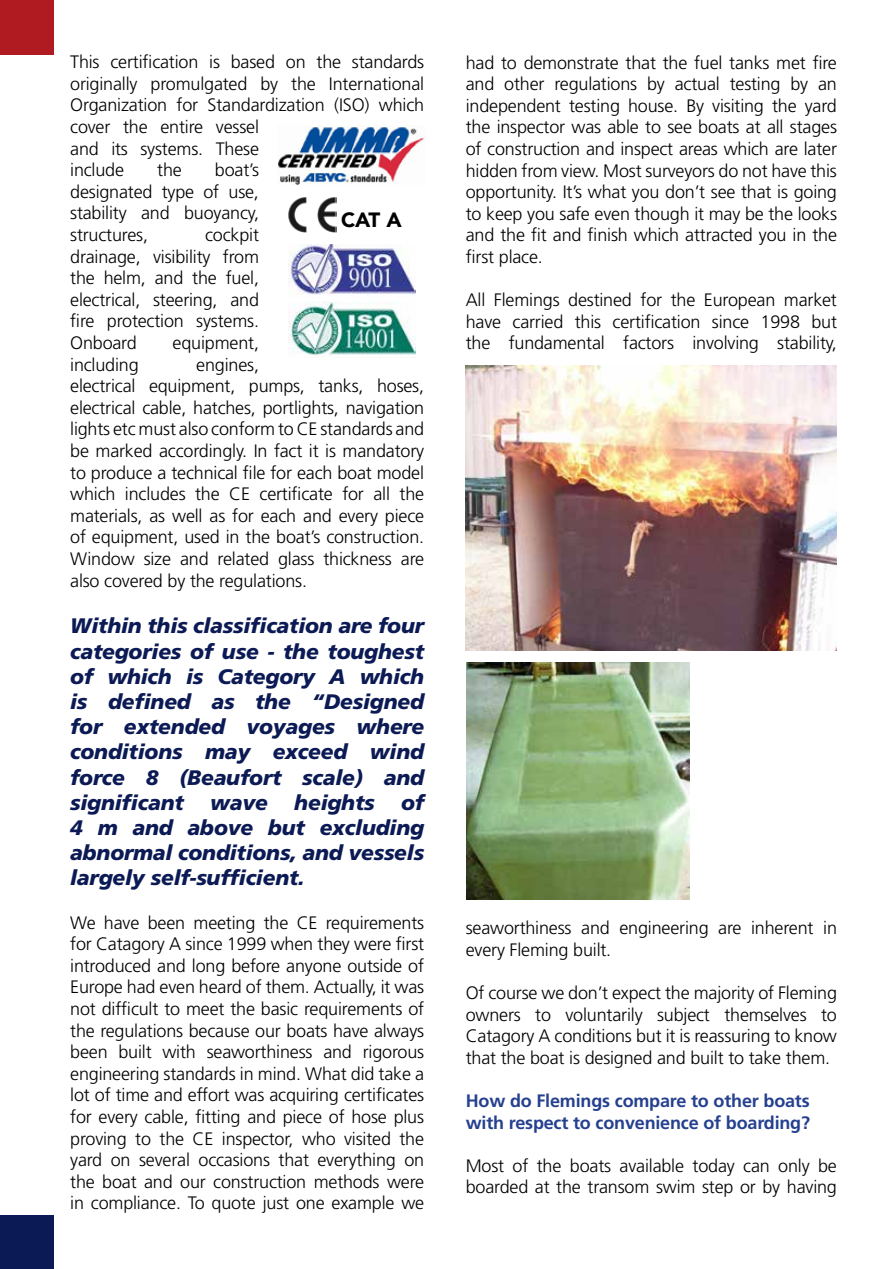
<style>
.page{position:relative;width:891px;height:1269px;background:#fff}
.page>*{position:absolute;margin:0;border:0;box-sizing:border-box;transform-origin:0 0}
.t1{font:italic 900 21px/25.2px "Frutiger";letter-spacing:-.01em;color:#0b1a54;text-align:justify}
.t2{font:900 20.7px "Avenir";color:#000}
.t3{font:300 18px/21.6px "Frutiger";letter-spacing:-.01em;color:#000;text-align:justify}
.t4{font:700 18px/21.6px "Frutiger";letter-spacing:-.01em;color:#25408f}
</style>
<div class="page">
<div style="left:0;top:0;width:54px;height:55px;background:#af1b20"></div>
<div style="left:0;top:1216px;width:54px;height:53px;background:#0b1a54"></div>
<img style="left:466px;top:366px;width:371px;height:284px">
<img style="left:278px;top:126px;width:147px;height:58px">
<img style="left:288px;top:197px;width:48px;height:35px">
<img style="left:288px;top:244px;width:127px;height:51px">
<img style="left:288px;top:302px;width:127px;height:53px">
<img style="left:466px;top:662px;width:223px;height:237px">
<p class="t3" style="left:70px;top:51px;width:356px;text-align:left">This certification is based on the standards originally promulgated by the International<br>Organization for Standardization (ISO) which cover the entire vessel<br>and its systems. These<br>include</p>
<p class="t3" style="left:70px;top:159px;width:190px;text-indent:145px">boat’s designated type of use, stability and buoyancy, structures,</p>
<p class="t3" style="left:157px;top:159px;width:26px">the</p>
<p class="t2" style="left:341px;top:202px;width:62px">CAT A</p>
<p class="t3" style="left:70px;top:224px;width:190px;text-indent:135px">cockpit drainage, visibility from the helm, and the fuel, electrical, steering, and fire protection systems.<br>Onboard</p>
<p class="t3" style="left:173px;top:332px;width:88px">equipment,</p>
<p class="t3" style="left:70px;top:353px;width:70px">including</p>
<p class="t3" style="left:70px;top:353px;width:356px;text-align:left;text-indent:126px">engines,<br>electrical equipment, pumps, tanks, hoses, electrical cable, hatches, portlights, navigation lights etc must also conform to CE standards and be marked accordingly. In fact it is mandatory to produce a technical file for each boat model which includes the CE certificate for all the materials, as well as for each and every piece of equipment, used in the boat’s construction.<br>Window size and related glass thickness are also covered by the regulations.</p>
<p class="t1" style="left:70px;top:613px;width:355px">Within this classification are four categories of use - the toughest of which is Category A which is defined as the “Designed for extended voyages where conditions may exceed wind force 8 (Beaufort scale) and significant</p>
<p class="t1" style="left:70px;top:789px;width:355px;text-indent:331px">of 4 m and above but excluding abnormal conditions, and vessels largely self-sufficient.</p>
<p class="t3" style="left:70px;top:911px;width:356px">We have been meeting the CE requirements for Catagory A since 1999 when they were first introduced and long before anyone outside of Europe had even heard of them. Actually, it was not difficult to meet the basic requirements of the regulations because our boats have always been built with seaworthiness and rigorous engineering standards in mind. What did take a lot of time and effort was acquiring certificates for every cable, fitting and piece of hose plus proving to the CE inspector, who visited the yard on several occasions that everything on the boat and our construction methods were in compliance. To quote just one example we</p>
<p class="t1" style="left:210px;top:789px;width:59px">wave</p>
<p class="t1" style="left:294px;top:789px;width:82px">heights</p>
<p class="t3" style="left:466px;top:52px;width:373px">had to demonstrate that the fuel tanks met fire and other regulations by actual testing by an independent testing house. By visiting the yard the inspector was able to see boats at all stages of construction and inspect areas which are later hidden from view. Most surveyors do not have this opportunity. It’s what you don’t see that is going to keep you safe even though it may be the looks and the fit and finish which attracted you in the first place.</p>
<p class="t3" style="left:466px;top:289px;width:373px">All Flemings destined for the European market have carried this certification since 1998 but the fundamental factors involving stability,</p>
<p class="t3" style="left:466px;top:917px;width:373px">seaworthiness and engineering are inherent in every Fleming built.</p>
<p class="t3" style="left:466px;top:982px;width:373px">Of course we don’t expect the majority of Fleming owners to voluntarily subject themselves to Catagory A conditions but it is reassuring to know that the boat is designed and built to take them.</p>
<p class="t4" style="left:466px;top:1090px;width:346px">How do Flemings compare to other boats with respect to convenience of boarding?</p>
<p class="t3" style="left:466px;top:1155px;width:373px">Most of the boats available today can only be boarded at the transom swim step or by having</p>
</div>
